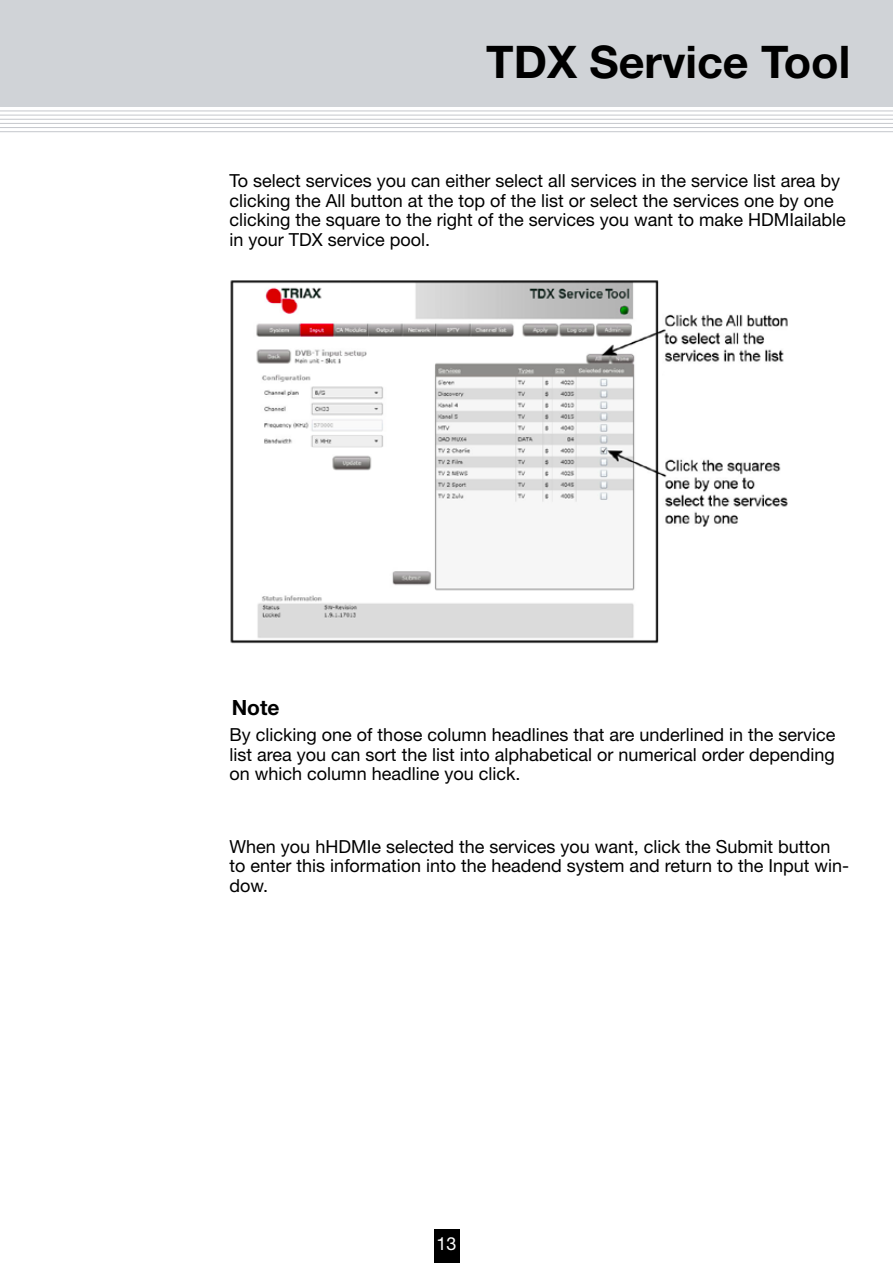
<style>
.page{position:relative;width:893px;height:1263px;background:#fff}
.page>*{position:absolute;margin:0;border:0;box-sizing:border-box;transform-origin:0 0}
.t1{font:700 45px "Helvetica Neue";color:#000}
.t2{font:700 21px "Helvetica Neue";color:#000}
.t3{font:18px/19.5px "Helvetica Neue";color:#000}
.t4{font:18px "Helvetica Neue";color:#fff}
</style>
<div class="page">
<div style="left:434px;top:1229px;width:25px;height:34px;background:#000"></div>
<hr style="left:0;top:111px;width:893px;height:1px;background:#c5c7cc">
<hr style="left:0;top:115px;width:893px;height:1px;background:#c5c7cc">
<hr style="left:0;top:119px;width:893px;height:1px;background:#c5c7cc">
<hr style="left:0;top:123px;width:893px;height:1px;background:#c5c7cc">
<hr style="left:0;top:127px;width:893px;height:1px;background:#c5c7cc">
<hr style="left:0;top:131px;width:893px;height:1px;background:#c5c7cc">
<div style="left:0;top:0;width:893px;height:106px;background:#d0d3d7"></div>
<img style="left:230px;top:280px;width:558px;height:364px">
<h1 class="t1" style="left:486px;top:34px;width:366px">TDX Service Tool</h1>
<p class="t3" style="left:229px;top:171px;width:618px">To select services you can either select all services in the service list area by clicking the All button at the top of the list or select the services one by one clicking the square to the right of the services you want to make HDMIailable in your TDX service pool.</p>
<p class="t2" style="left:232px;top:695px;width:49px">Note</p>
<p class="t3" style="left:230px;top:725px;width:607px;text-align:justify">By clicking one of those column headlines that are underlined in the service list area you can sort the list into alphabetical or numerical order depending on which column headline you click.</p>
<p class="t3" style="left:230px;top:836px;width:621px">When you hHDMIe selected the services you want, click the Submit button to enter this information into the headend system and return to the Input win&shy;dow.</p>
<p class="t4" style="left:436px;top:1233px;width:22px">13</p>
</div>
